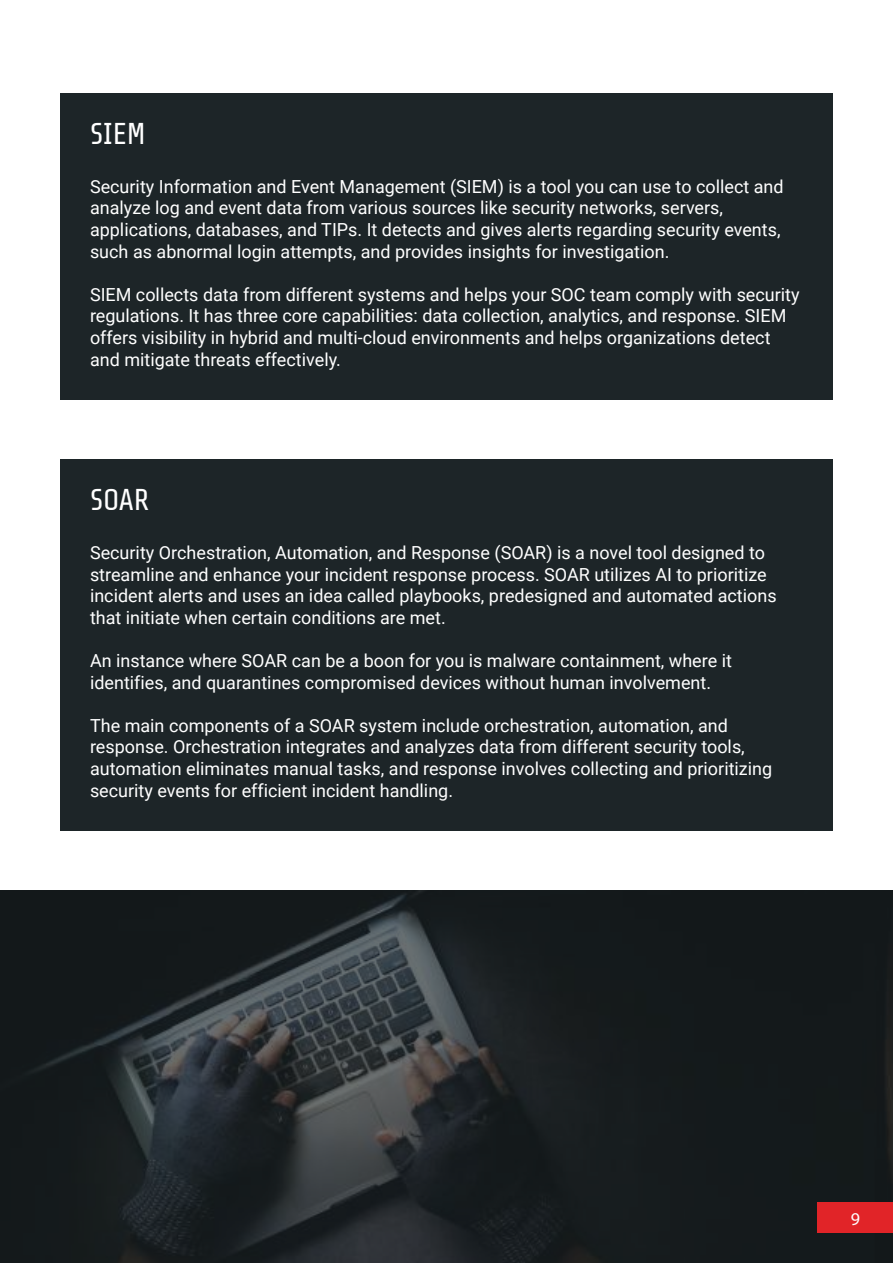
<style>
.page{position:relative;width:893px;height:1263px;background:#fff}
.page>*{position:absolute;margin:0;border:0;box-sizing:border-box;transform-origin:0 0}
.t1{font:30px "Share Tech";color:#fff}
.t2{font:18px/21.6px "Roboto";color:#fff}
.t3{font:18px "Myriad Pro";color:#fff}
</style>
<div class="page">
<svg style="left:0;top:890px;width:893px;height:373px;background:#1e2325"></svg>
<div style="left:818px;top:1203px;width:75px;height:30px;background:#e12428"></div>
<div style="left:60px;top:93px;width:773px;height:306px;background:#1d2528"></div>
<div style="left:60px;top:459px;width:773px;height:371px;background:#1d2528"></div>
<h1 class="t1" style="left:90px;top:118px;width:57px">SIEM</h1>
<p class="t2" style="left:90px;top:176px;width:695px">Security Information and Event Management (SIEM) is a tool you can use to collect and analyze log and event data from various sources like security networks, servers, applications, databases, and TIPs. It detects and gives alerts regarding security events, such as abnormal login attempts, and provides insights for investigation.</p>
<p class="t2" style="left:90px;top:284px;width:711px">SIEM collects data from different systems and helps your SOC team comply with security regulations. It has three core capabilities: data collection, analytics, and response. SIEM offers visibility in hybrid and multi-cloud environments and helps organizations detect and mitigate threats effectively.</p>
<h1 class="t1" style="left:90px;top:484px;width:61px">SOAR</h1>
<p class="t2" style="left:90px;top:542px;width:688px">Security Orchestration, Automation, and Response (SOAR) is a novel tool designed to streamline and enhance your incident response process. SOAR utilizes AI to prioritize incident alerts and uses an idea called playbooks, predesigned and automated actions that initiate when certain conditions are met.</p>
<p class="t2" style="left:90px;top:650px;width:643px">An instance where SOAR can be a boon for you is malware containment, where it identifies, and quarantines compromised devices without human involvement.</p>
<p class="t2" style="left:90px;top:715px;width:684px">The main components of a SOAR system include orchestration, automation, and response. Orchestration integrates and analyzes data from different security tools, automation eliminates manual tasks, and response involves collecting and prioritizing security events for efficient incident handling.</p>
<p class="t3" style="left:851px;top:1208px;width:11px">9</p>
</div>
